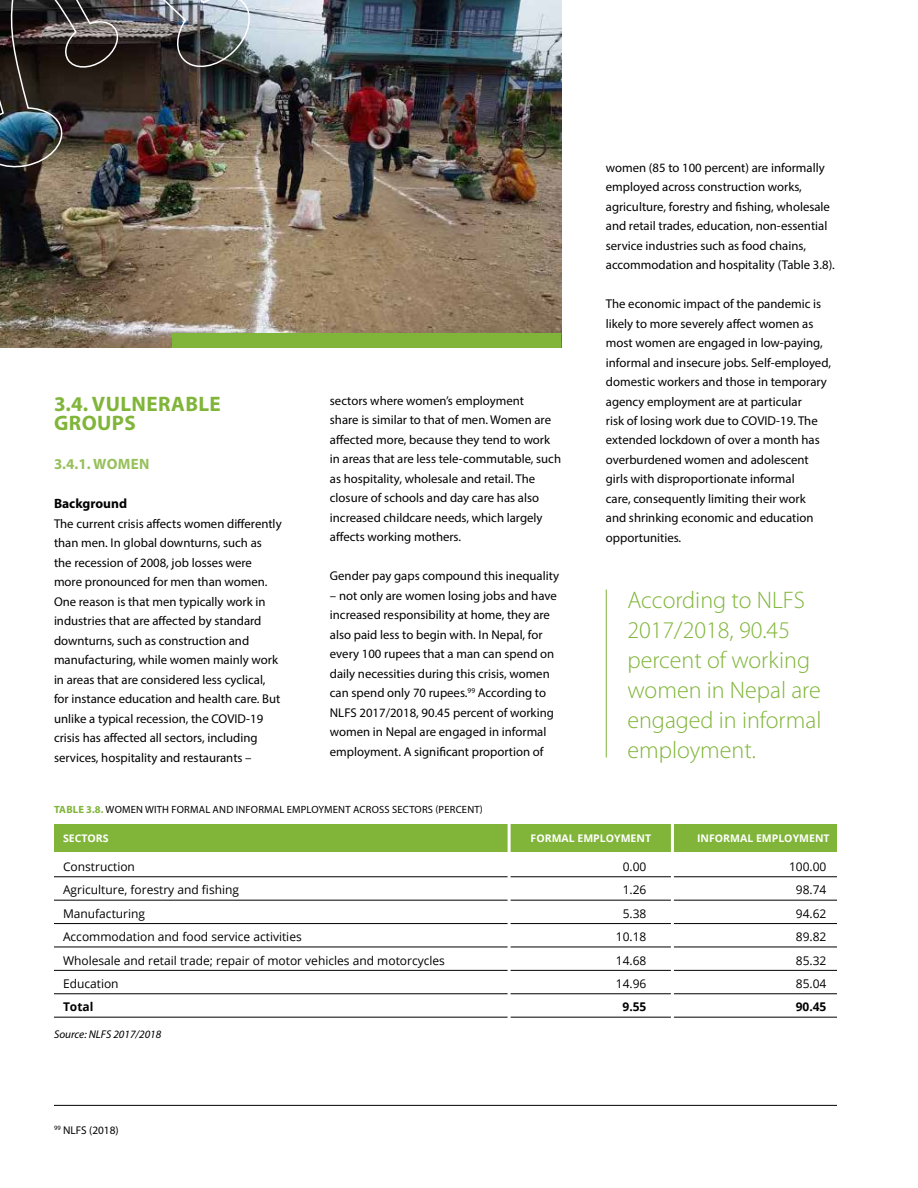
<style>
.page{position:relative;width:918px;height:1188px;background:#fff}
.page>*{position:absolute;margin:0;border:0;box-sizing:border-box;transform-origin:0 0}
.t1{font:300 24px/30px "Myriad Pro";color:#80b539}
.t2{font:700 21px/19.5px "Myriad Pro";letter-spacing:.02em;color:#80b539}
.t3{font:700 15px "Myriad Pro";letter-spacing:.02em;color:#97c05b}
.t4{font:700 13.5px "Myriad Pro";color:#000}
.t5{font:12.75px/19.5px "Myriad Pro";color:#000}
.t6{font:12px "Open Sans";color:#000}
.t7{font:700 12px "Open Sans";color:#000}
.t8{font:italic 11.25px "Myriad Pro";color:#000}
.t9{font:11.25px "Myriad Pro";color:#000}
.t10{font:10.5px "Myriad Pro";letter-spacing:.02em;color:#000}
.t11{font:700 10.5px "Open Sans";color:#fff}
.s1{font-weight:700;color:#80b539}
</style>
<div class="page">
<img style="left:0;top:0;width:561px;height:348px">
<div style="left:172px;top:333px;width:389px;height:15px;background:#80b539"></div>
<hr style="left:606px;top:590px;width:1px;height:168px;background:#80b539">
<div style="left:54px;top:824px;width:783px;height:28px;background:#80b539"></div>
<hr style="left:54px;top:876px;width:783px;height:1px;background:#000">
<hr style="left:54px;top:900px;width:783px;height:1px;background:#000">
<hr style="left:54px;top:923px;width:783px;height:1px;background:#000">
<hr style="left:54px;top:947px;width:783px;height:1px;background:#000">
<hr style="left:54px;top:970px;width:783px;height:1px;background:#000">
<hr style="left:54px;top:993px;width:783px;height:1px;background:#000">
<hr style="left:54px;top:1017px;width:783px;height:1px;background:#000">
<hr style="left:671px;top:819px;width:3px;height:202px;background:#fff">
<hr style="left:508px;top:819px;width:3px;height:202px;background:#fff">
<hr style="left:54px;top:1105px;width:783px;height:1px;background:#000">
<img style="left:0;top:0;width:360px;height:170px">
<h2 class="t2" style="left:54px;top:393px;width:168px">3.4. VULNERABLE<br>GROUPS</h2>
<p class="t3" style="left:54px;top:455px;width:97px">3.4.1. WOMEN</p>
<p class="t4" style="left:54px;top:495px;width:75px">Background</p>
<p class="t5" style="left:54px;top:514px;width:229px">The current crisis affects women differently than men. In global downturns, such as the recession of 2008, job losses were more pronounced for men than women.<br>One reason is that men typically work in industries that are affected by standard downturns, such as construction and manufacturing, while women mainly work in areas that are considered less cyclical, for instance education and health care. But unlike a typical recession, the COVID-19 crisis has affected all sectors, including services, hospitality and restaurants –</p>
<p class="t5" style="left:330px;top:390px;width:233px">sectors where women’s employment<br>share is similar to that of men. Women are affected more, because they tend to work in areas that are less tele-commutable, such as hospitality, wholesale and retail. The closure of schools and day care has also increased childcare needs, which largely affects working mothers.</p>
<p class="t5" style="left:330px;top:566px;width:231px">Gender pay gaps compound this inequality</p>
<p class="t5" style="left:330px;top:585px;width:228px">– not only are women losing jobs and have increased responsibility at home, they are also paid less to begin with. In Nepal, for every 100 rupees that a man can spend on daily necessities during this crisis, women can spend only 70 rupees.<sup>99</sup> According to NLFS 2017/2018, 90.45 percent of working women in Nepal are engaged in informal employment. A significant proportion of</p>
<p class="t10" style="left:54px;top:803px;width:430px"><span class="s1">TABLE 3.8.</span> WOMEN WITH FORMAL AND INFORMAL EMPLOYMENT ACROSS SECTORS (PERCENT)</p>
<p class="t5" style="left:606px;top:157px;width:231px">women (85 to 100 percent) are informally employed across construction works, agriculture, forestry and fishing, wholesale and retail trades, education, non-essential service industries such as food chains, accommodation and hospitality (Table 3.8).</p>
<p class="t5" style="left:606px;top:294px;width:227px">The economic impact of the pandemic is likely to more severely affect women as most women are engaged in low-paying, informal and insecure jobs. Self-employed, domestic workers and those in temporary agency employment are at particular<br>risk of losing work due to COVID-19. The extended lockdown of over a month has overburdened women and adolescent girls with disproportionate informal<br>care, consequently limiting their work<br>and shrinking economic and education opportunities.</p>
<h1 class="t1" style="left:627px;top:585px;width:196px">According to NLFS<br>2017/2018, 90.45 percent of working women in Nepal are engaged in informal employment.</h1>
<p class="t11" style="left:63px;top:831px;width:47px">SECTORS</p>
<p class="t11" style="left:531px;top:831px;width:122px">FORMAL EMPLOYMENT</p>
<p class="t11" style="left:697px;top:831px;width:134px">INFORMAL EMPLOYMENT</p>
<p class="t6" style="left:63px;top:858px;width:74px">Construction</p>
<p class="t6" style="left:623px;top:858px;width:25px">0.00</p>
<p class="t6" style="left:789px;top:858px;width:39px">100.00</p>
<p class="t6" style="left:63px;top:882px;width:178px">Agriculture, forestry and fishing</p>
<p class="t6" style="left:623px;top:882px;width:25px">1.26</p>
<p class="t6" style="left:796px;top:882px;width:32px">98.74</p>
<p class="t6" style="left:63px;top:905px;width:84px">Manufacturing</p>
<p class="t6" style="left:623px;top:905px;width:25px">5.38</p>
<p class="t6" style="left:796px;top:905px;width:32px">94.62</p>
<p class="t6" style="left:63px;top:928px;width:240px">Accommodation and food service activities</p>
<p class="t6" style="left:616px;top:928px;width:32px">10.18</p>
<p class="t6" style="left:796px;top:928px;width:32px">89.82</p>
<p class="t6" style="left:63px;top:952px;width:384px">Wholesale and retail trade; repair of motor vehicles and motorcycles</p>
<p class="t6" style="left:616px;top:952px;width:32px">14.68</p>
<p class="t6" style="left:796px;top:952px;width:32px">85.32</p>
<p class="t6" style="left:63px;top:975px;width:57px">Education</p>
<p class="t6" style="left:616px;top:975px;width:32px">14.96</p>
<p class="t6" style="left:796px;top:975px;width:32px">85.04</p>
<p class="t7" style="left:63px;top:999px;width:32px">Total</p>
<p class="t7" style="left:623px;top:999px;width:25px">9.55</p>
<p class="t7" style="left:796px;top:999px;width:32px">90.45</p>
<p class="t8" style="left:54px;top:1027px;width:109px">Source: NLFS 2017/2018</p>
<p class="t9" style="left:54px;top:1123px;width:66px"><sup>99</sup> NLFS (2018)</p>
</div>
